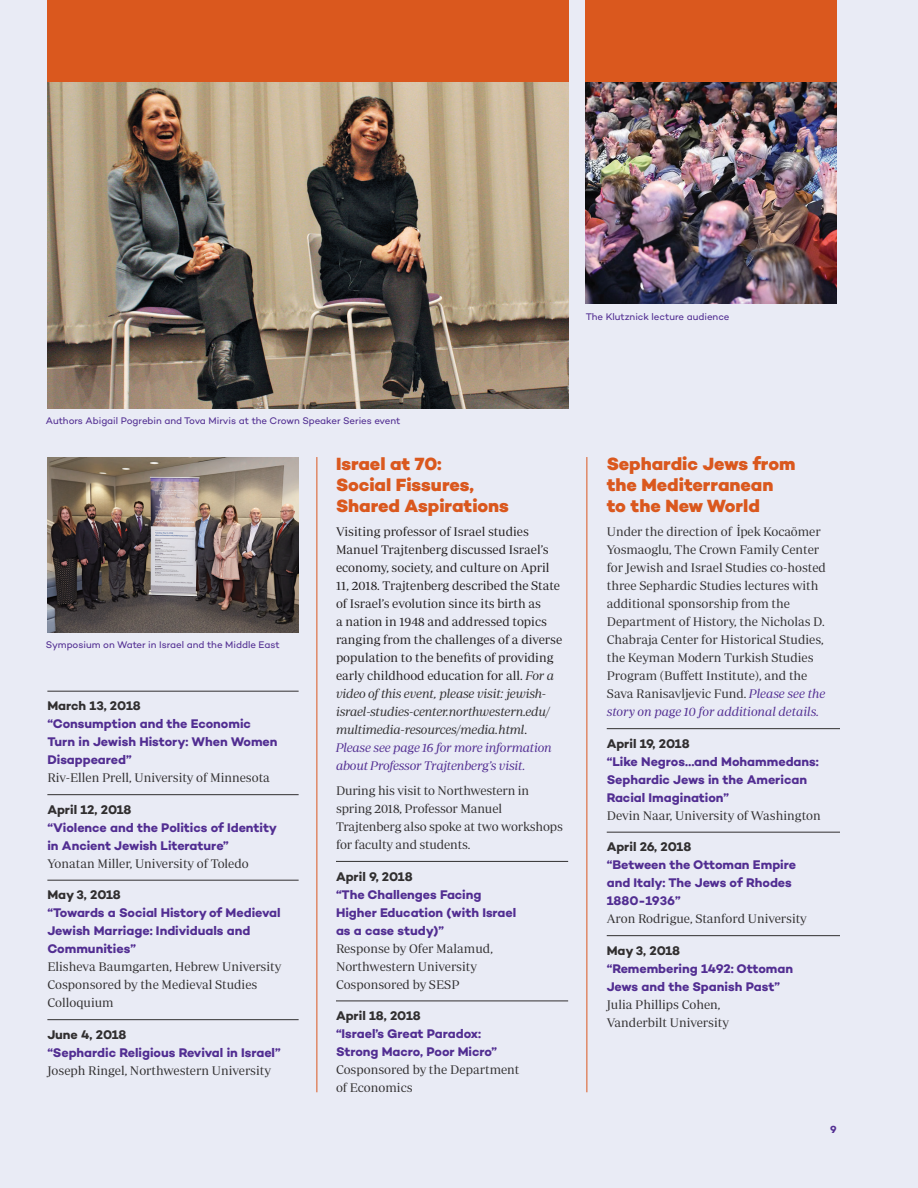
<style>
.page{position:relative;width:918px;height:1188px;background:#e9ebf5}
.page>*{position:absolute;margin:0;border:0;box-sizing:border-box;transform-origin:0 0}
.t1{font:800 18px/21px "Campton";color:#da581e}
.t2{font:12.75px/18px "Periodico Display Lg";color:#312f30}
.t3{font:700 12.75px/18px "Campton";letter-spacing:-.005em;color:#522e92}
.t4{font:12.75px/18px "Periodico Display Lg";color:#231f20}
.t5{font:700 12.75px "Campton";letter-spacing:-.005em;color:#312f30}
.t6{font:700 10.5px "Campton";color:#522e92}
.t7{font:9.75px "Campton";letter-spacing:-.005em;color:#522e92}
.s1{font-family:"Periodico Display Lg It";color:#312f30}
.s2{font-family:"Periodico Display Lg It";color:#522e92}
.s3{font-family:"Periodico Display Lg";font-weight:400;color:#312f30}
</style>
<div class="page">
<hr style="left:47px;top:691px;width:252px;height:1px;background:#312f30">
<hr style="left:47px;top:794px;width:252px;height:1px;background:#312f30">
<hr style="left:47px;top:880px;width:252px;height:1px;background:#312f30">
<hr style="left:47px;top:1019px;width:252px;height:1px;background:#312f30">
<hr style="left:336px;top:861px;width:232px;height:1px;background:#312f30">
<hr style="left:336px;top:1001px;width:232px;height:1px;background:#312f30">
<img style="left:47px;top:81px;width:521px;height:327px">
<hr style="left:607px;top:728px;width:233px;height:1px;background:#312f30">
<hr style="left:607px;top:832px;width:233px;height:1px;background:#312f30">
<hr style="left:607px;top:935px;width:233px;height:1px;background:#312f30">
<hr style="left:586px;top:457px;width:1px;height:635px;background:#da581e">
<hr style="left:316px;top:457px;width:1px;height:635px;background:#da581e">
<img style="left:585px;top:81px;width:252px;height:222px">
<img style="left:47px;top:457px;width:252px;height:176px">
<div style="left:585px;top:0;width:252px;height:81px;background:#da581e"></div>
<div style="left:47px;top:0;width:521px;height:81px;background:#da581e"></div>
<p class="t7" style="left:586px;top:311px;width:145px">The Klutznick lecture audience</p>
<p class="t7" style="left:46px;top:414px;width:356px">Authors Abigail Pogrebin and Tova Mirvis at the Crown Speaker Series event</p>
<p class="t7" style="left:46px;top:638px;width:235px">Symposium on Water in Israel and the Middle East</p>
<p class="t5" style="left:47px;top:698px;width:95px">March 13, 2018</p>
<p class="t3" style="left:47px;top:715px;width:232px">“Consumption and the Economic<br>Turn in Jewish History: When Women<br>Disappeared”</p>
<p class="t2" style="left:47px;top:769px;width:224px">Riv-Ellen Prell, University of Minnesota</p>
<p class="t5" style="left:47px;top:801px;width:86px">April 12, 2018</p>
<p class="t3" style="left:47px;top:818px;width:231px">“Violence and the Politics of Identity in Ancient Jewish Literature”</p>
<p class="t2" style="left:47px;top:854px;width:203px">Yonatan Miller, University of Toledo</p>
<p class="t5" style="left:47px;top:887px;width:75px">May 3, 2018</p>
<p class="t3" style="left:47px;top:904px;width:235px">“Towards a Social History of Medieval<br>Jewish Marriage: Individuals and<br>Communities”</p>
<p class="t2" style="left:47px;top:958px;width:235px">Elisheva Baumgarten, Hebrew University</p>
<p class="t2" style="left:47px;top:976px;width:211px">Cosponsored by the Medieval Studies<br>Colloquium</p>
<p class="t5" style="left:47px;top:1026px;width:81px">June 4, 2018</p>
<p class="t3" style="left:47px;top:1043px;width:235px">“Sephardic Religious Revival in Israel”</p>
<p class="t2" style="left:47px;top:1061px;width:225px">Joseph Ringel, Northwestern University</p>
<p class="t1" style="left:336px;top:453px;width:174px">Israel at 70:<br>Social Fissures,<br>Shared Aspirations</p>
<p class="t4" style="left:336px;top:523px;width:228px">Visiting professor of Israel studies Manuel Trajtenberg discussed Israel’s economy, society, and culture on April 11, 2018. Trajtenberg described the State of Israel’s evolution since its birth as<br>a nation in 1948 and addressed topics ranging from the challenges of a diverse population to the benefits of providing early childhood education for all. <span class="s1">For a video of this event, please visit: jewish&shy;israel-studies-center.northwestern.edu/ multimedia-resources/media.html</span>.<br><span class="s2">Please see page 16 for more information about Professor Trajtenberg’s visit.</span></p>
<p class="t2" style="left:336px;top:782px;width:228px">During his visit to Northwestern in spring 2018, Professor Manuel Trajtenberg also spoke at two workshops for faculty and students.</p>
<p class="t5" style="left:336px;top:868px;width:78px">April 9, 2018</p>
<p class="t3" style="left:336px;top:885px;width:182px">“The Challenges Facing<br>Higher Education (with Israel as a case study)”</p>
<p class="t2" style="left:336px;top:939px;width:158px">Response by Ofer Malamud,<br>Northwestern University<br>Cosponsored by SESP</p>
<p class="t5" style="left:336px;top:1008px;width:86px">April 18, 2018</p>
<p class="t3" style="left:336px;top:1025px;width:185px">“Israel’s Great Paradox:<br>Strong Macro, Poor Micro”<br><span class="s3">Cosponsored by the Department of Economics</span></p>
<p class="t1" style="left:607px;top:453px;width:190px">Sephardic Jews from the Mediterranean to the New World</p>
<p class="t2" style="left:607px;top:523px;width:215px">Under the direction of Ipek Kocaömer</p>
<p class="t2" style="left:737px;top:512px;width:4px">.</p>
<p class="t2" style="left:607px;top:541px;width:221px">Yosmaoglu, The Crown Family Center for Jewish and Israel Studies co-hosted three Sephardic Studies lectures with additional sponsorship from the Department of History, the Nicholas D.<br>Chabraja Center for Historical Studies, the Keyman Modern Turkish Studies Program (Buffett Institute), and the Sava Ranisavljevic Fund. <span class="s2">Please see the story on page 10 for additional details.</span></p>
<p class="t5" style="left:607px;top:735px;width:84px">April 19, 2018</p>
<p class="t3" style="left:607px;top:752px;width:214px">“Like Negros…and Mohammedans:<br>Sephardic Jews in the American<br>Racial Imagination”</p>
<p class="t2" style="left:607px;top:806px;width:216px">Devin Naar, University of Washington</p>
<p class="t5" style="left:607px;top:839px;width:86px">April 26, 2018</p>
<p class="t3" style="left:607px;top:856px;width:191px">“Between the Ottoman Empire and Italy: The Jews of Rhodes<br>1880-1936”</p>
<p class="t2" style="left:607px;top:910px;width:202px">Aron Rodrigue, Stanford University</p>
<p class="t5" style="left:607px;top:942px;width:75px">May 3, 2018</p>
<p class="t3" style="left:607px;top:959px;width:188px">“Remembering 1492: Ottoman<br>Jews and the Spanish Past”</p>
<p class="t2" style="left:607px;top:995px;width:124px">Julia Phillips Cohen,<br>Vanderbilt University</p>
<p class="t6" style="left:830px;top:1123px;width:8px">9</p>
<p class="t6" style="left:832px;top:1123px;width:8px">9</p>
</div>
